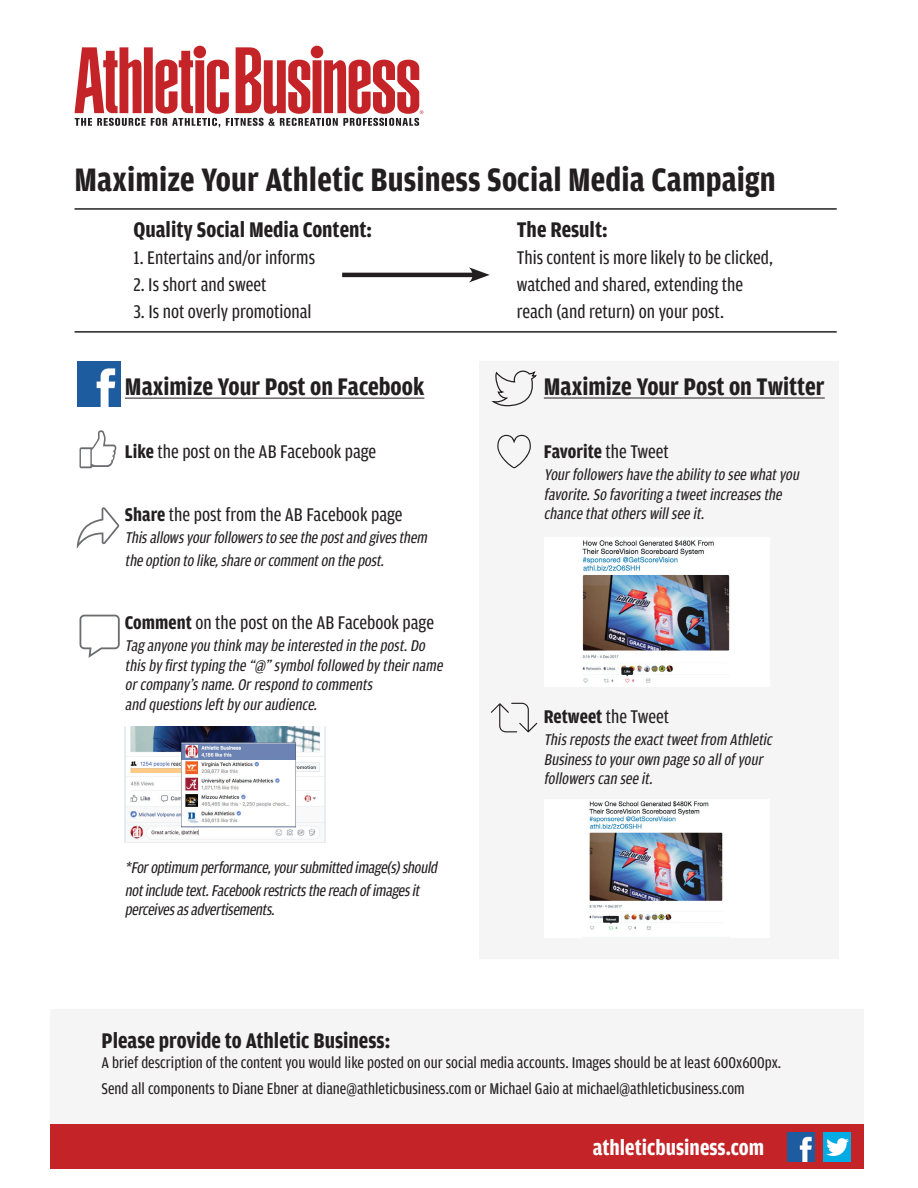
<style>
.page{position:relative;width:918px;height:1188px;background:#fff}
.page>*{position:absolute;margin:0;border:0;box-sizing:border-box;transform-origin:0 0}
.t1{font:700 34.5px "Amplitude Cond";letter-spacing:.005em;color:#231f20}
.t2{font:700 25.5px "Amplitude Cond";color:#231f20}
.t3{font:700 22.5px "Amplitude Cond";color:#231f20}
.t4{font:700 22.5px "Amplitude Cond";color:#fff}
.t5{font:19.5px "Amplitude Cond";color:#231f20}
.t6{font:700 19.5px "Amplitude Cond";letter-spacing:-.005em;color:#231f20}
.t7{font:italic 16.5px/19.5px "Amplitude Cond";color:#231f20}
.t8{font:16.5px "Amplitude Cond";color:#231f20}
.s1{font-weight:700}
.s2{font-weight:400}
</style>
<div class="page">
<div style="left:479px;top:361px;width:359px;height:598px;background:#f5f5f6"></div>
<div style="left:50px;top:1009px;width:814px;height:115px;background:#f5f5f6"></div>
<div style="left:50px;top:1124px;width:814px;height:45px;background:#c42428"></div>
<svg style="left:75px;top:46px;width:348px;height:81px"></svg>
<hr style="left:75px;top:208px;width:762px;height:2px;background:#231f20">
<hr style="left:75px;top:331px;width:762px;height:2px;background:#231f20">
<hr style="left:125px;top:398px;width:299px;height:1px;background:#231f20">
<img style="left:125px;top:727px;width:200px;height:115px">
<div style="left:544px;top:538px;width:225px;height:149px;background:#fff"></div>
<img style="left:582px;top:539px;width:148px;height:144px">
<div style="left:544px;top:800px;width:225px;height:138px;background:#fff"></div>
<img style="left:583px;top:800px;width:147px;height:138px">
<hr style="left:544px;top:398px;width:281px;height:1px;background:#231f20">
<img style="left:77px;top:361px;width:43px;height:46px">
<img style="left:787px;top:1132px;width:28px;height:29px">
<img style="left:823px;top:1132px;width:27px;height:29px">
<svg style="left:491px;top:703px;width:46px;height:29px"></svg>
<svg style="left:497px;top:435px;width:34px;height:33px"></svg>
<svg style="left:491px;top:370px;width:46px;height:37px"></svg>
<svg style="left:77px;top:507px;width:42px;height:42px"></svg>
<svg style="left:80px;top:615px;width:40px;height:43px"></svg>
<svg style="left:80px;top:430px;width:37px;height:38px"></svg>
<hr style="left:342px;top:273px;width:135px;height:4px;background:#231f20">
<svg style="left:469px;top:267px;width:21px;height:15px"></svg>
<p class="t1" style="left:75px;top:161px;width:703px">Maximize Your Athletic Business Social Media Campaign</p>
<p class="t3" style="left:134px;top:217px;width:240px">Quality Social Media Content:</p>
<p class="t5" style="left:134px;top:247px;width:183px">1. Entertains and/or informs</p>
<p class="t5" style="left:134px;top:274px;width:134px">2. Is short and sweet</p>
<p class="t5" style="left:134px;top:301px;width:180px">3. Is not overly promotional</p>
<p class="t3" style="left:517px;top:217px;width:92px">The Result:</p>
<p class="t5" style="left:517px;top:247px;width:258px">This content is more likely to be clicked,</p>
<p class="t5" style="left:517px;top:274px;width:228px">watched and shared, extending the</p>
<p class="t5" style="left:517px;top:301px;width:209px">reach (and return) on your post.</p>
<p class="t2" style="left:125px;top:372px;width:301px">Maximize Your Post on Facebook</p>
<p class="t5" style="left:125px;top:441px;width:253px"><span class="s1">Like</span> the post on the AB Facebook page</p>
<p class="t5" style="left:125px;top:504px;width:279px"><span class="s1">Share</span> the post from the AB Facebook page</p>
<p class="t7" style="left:125px;top:527px;width:307px;line-height:22.5px">Thisallowsyourfollowersto see the postand givesthem the option to like,share orcommenton the post.</p>
<p class="t5" style="left:125px;top:612px;width:311px"><span class="s1">Comment</span> on the post on the AB Facebook page</p>
<p class="t7" style="left:125px;top:636px;width:322px">Tag anyone you think may be interested in the post.Do thisby firsttyping the “@”symbolfollowed by theirname orcompany’sname.Orrespond to comments<br>and questionsleftby ouraudience.</p>
<p class="t7" style="left:125px;top:857px;width:317px;line-height:22.5px">*Foroptimum performance,yoursubmitted image(s)should notincludetext.Facebookrestrictsthereach ofimagesit</p>
<p class="t7" style="left:125px;top:900px;width:154px">perceivesasadvertisements.</p>
<p class="t2" style="left:544px;top:372px;width:282px">Maximize Your Post on Twitter</p>
<p class="t6" style="left:544px;top:441px;width:127px">Favorite <span class="s2">the Tweet</span></p>
<p class="t7" style="left:544px;top:465px;width:260px">Yourfollowershave the ability to see whatyou favorite.So favoriting a tweetincreasesthe chance thatotherswillsee it.</p>
<p class="t5" style="left:544px;top:706px;width:127px"><span class="s1">Retweet</span> the Tweet</p>
<p class="t7" style="left:544px;top:730px;width:233px">Thisrepoststhe exacttweetfrom Athletic<br>Businessto yourown page so allofyour followerscan see it.</p>
<p class="t3" style="left:102px;top:1029px;width:290px">Please provide to Athletic Business:</p>
<p class="t8" style="left:102px;top:1054px;width:681px">A brief description of the content you would like posted on our social media accounts. Images should be at least 600x600px.</p>
<p class="t8" style="left:102px;top:1080px;width:645px">Send all components to Diane Ebner at diane@athleticbusiness.com or Michael Gaio at michael@athleticbusiness.com</p>
<p class="t4" style="left:593px;top:1135px;width:173px">athleticbusiness.com</p>
</div>
